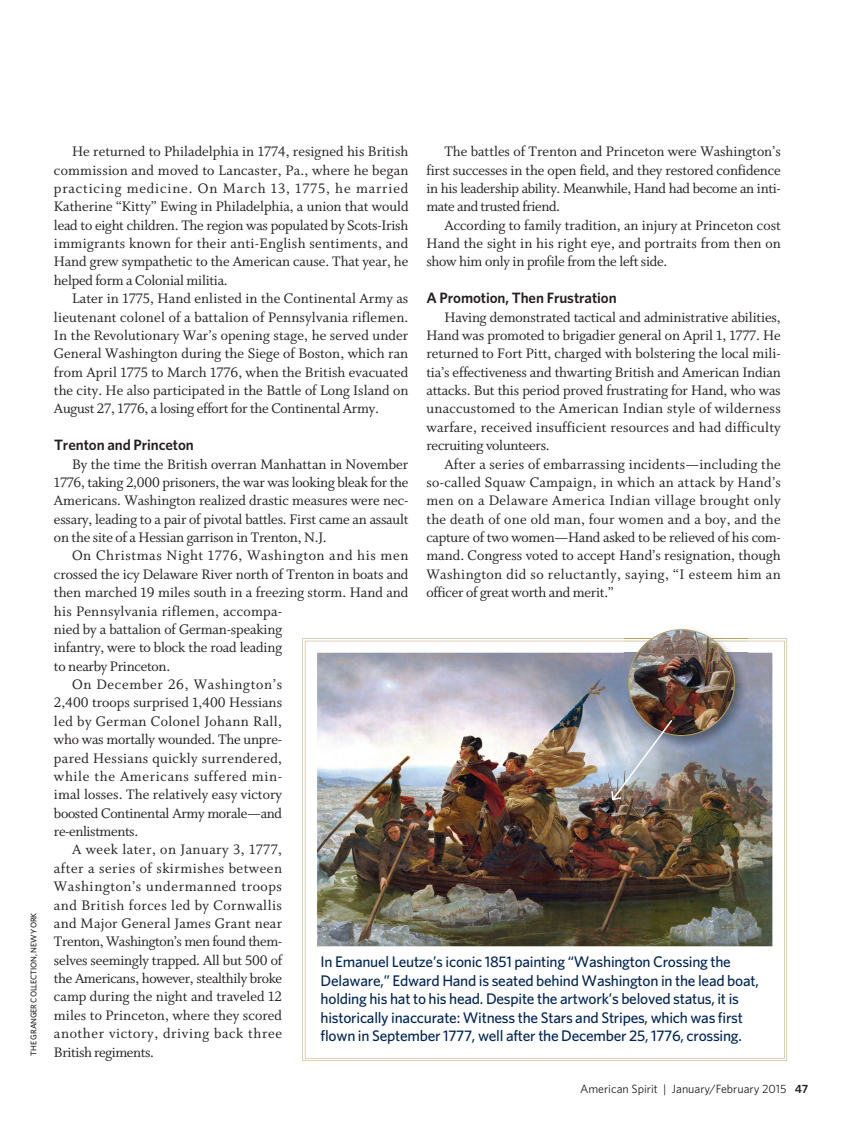
<style>
.page{position:relative;width:864px;height:1134px;background:#fff}
.page>*{position:absolute;margin:0;border:0;box-sizing:border-box;transform-origin:0 0}
.t1{font:15.3px "Whitman Roman LF";color:#231f20}
.t2{font:500 15.3px/18.3px "Whitney";letter-spacing:-.015em;color:#002553}
.t3{font:15.3px "Whitman Roman LF";letter-spacing:.02em;color:#231f20}
.t4{font:15.3px "Whitman Roman LF";letter-spacing:.04em;color:#231f20}
.t5{font:15.3px "Whitman Roman LF";letter-spacing:-.025em;color:#231f20}
.t6{font:15.3px "Whitman Roman LF";letter-spacing:.025em;color:#231f20}
.t7{font:15.3px "Whitman Roman LF";letter-spacing:.03em;color:#231f20}
.t8{font:15.3px "Whitman Roman LF";letter-spacing:-.02em;color:#231f20}
.t9{font:15.3px "Whitman Roman LF";letter-spacing:.055em;color:#231f20}
.t10{font:15.3px "Whitman Roman LF";letter-spacing:.045em;color:#231f20}
.t11{font:600 15px "Whitney";letter-spacing:-.005em;color:#231f20}
.t12{font:12px "Whitney";color:#231f20}
.t13{font:500 8.25px "Whitney";letter-spacing:-.015em;color:#231f20}
.s1{font-weight:600}
</style>
<div class="page">
<svg style="left:302px;top:638px;width:485px;height:423px"></svg>
<svg style="left:305px;top:641px;width:480px;height:417px"></svg>
<img style="left:317px;top:653px;width:455px;height:293px">
<img style="left:624px;top:629px;width:124px;height:121px">
<img style="left:624px;top:638px;width:124px;height:1px">
<img style="left:624px;top:641px;width:124px;height:1px">
<img style="left:629px;top:630px;width:105px;height:105px;border-radius:50%">
<img style="left:610px;top:718px;width:64px;height:83px">
<p class="t13" style="left:31px;top:1056px;width:144px;rotate:-90deg">THE GRANGER COLLECTION, NEW YORK</p>
<p class="t1" style="left:444px;top:146px;width:338px">The battles of Trenton and Princeton were Washington’s</p>
<p class="t1" style="left:426px;top:164px;width:356px">first successes in the open field, and they restored confidence</p>
<p class="t8" style="left:426px;top:183px;width:356px">in his leadership ability. Meanwhile, Hand had become an inti-</p>
<p class="t5" style="left:426px;top:201px;width:135px">mate and trusted friend.</p>
<p class="t1" style="left:444px;top:219px;width:338px">According to family tradition, an injury at Princeton cost</p>
<p class="t1" style="left:426px;top:238px;width:356px">Hand the sight in his right eye, and portraits from then on</p>
<p class="t1" style="left:426px;top:256px;width:243px">show him only in profile from the left side.</p>
<p class="t11" style="left:426px;top:292px;width:192px">A Promotion, Then Frustration</p>
<p class="t1" style="left:444px;top:311px;width:338px">Having demonstrated tactical and administrative abilities,</p>
<p class="t1" style="left:426px;top:330px;width:356px">Hand was promoted to brigadier general on April 1, 1777. He</p>
<p class="t1" style="left:426px;top:348px;width:356px">returned to Fort Pitt, charged with bolstering the local mili-</p>
<p class="t1" style="left:426px;top:366px;width:356px">tia’s effectiveness and thwarting British and American Indian</p>
<p class="t1" style="left:426px;top:385px;width:356px">attacks. But this period proved frustrating for Hand, who was</p>
<p class="t1" style="left:426px;top:403px;width:356px">unaccustomed to the American Indian style of wilderness</p>
<p class="t1" style="left:426px;top:421px;width:356px">warfare, received insufficient resources and had difficulty</p>
<p class="t1" style="left:426px;top:440px;width:125px">recruiting volunteers.</p>
<p class="t1" style="left:444px;top:458px;width:338px">After a series of embarrassing incidents—including the</p>
<p class="t3" style="left:426px;top:477px;width:356px">so-called Squaw Campaign, in which an attack by Hand’s</p>
<p class="t6" style="left:426px;top:495px;width:356px">men on a Delaware America Indian village brought only</p>
<p class="t3" style="left:426px;top:513px;width:356px">the death of one old man, four women and a boy, and the</p>
<p class="t1" style="left:426px;top:532px;width:356px">capture of two women—Hand asked to be relieved of his com-</p>
<p class="t1" style="left:426px;top:550px;width:356px">mand. Congress voted to accept Hand’s resignation, though</p>
<p class="t6" style="left:426px;top:568px;width:356px">Washington did so reluctantly, saying, “I esteem him an</p>
<p class="t1" style="left:426px;top:587px;width:189px">officer of great worth and merit.”</p>
<p class="t1" style="left:72px;top:146px;width:338px">He returned to Philadelphia in 1774, resigned his British</p>
<p class="t1" style="left:54px;top:164px;width:356px">commission and moved to Lancaster, Pa., where he began</p>
<p class="t9" style="left:54px;top:183px;width:356px">practicing medicine. On March 13, 1775, he married</p>
<p class="t1" style="left:54px;top:201px;width:356px">Katherine “Kitty” Ewing in Philadelphia, a union that would</p>
<p class="t1" style="left:54px;top:219px;width:356px">lead to eight children. The region was populated by Scots-Irish</p>
<p class="t3" style="left:54px;top:238px;width:356px">immigrants known for their anti-English sentiments, and</p>
<p class="t1" style="left:54px;top:256px;width:356px">Hand grew sympathetic to the American cause. That year, he</p>
<p class="t1" style="left:54px;top:274px;width:175px">helped form a Colonial militia.</p>
<p class="t1" style="left:72px;top:293px;width:338px">Later in 1775, Hand enlisted in the Continental Army as</p>
<p class="t1" style="left:54px;top:311px;width:356px">lieutenant colonel of a battalion of Pennsylvania riflemen.</p>
<p class="t1" style="left:54px;top:330px;width:356px">In the Revolutionary War’s opening stage, he served under</p>
<p class="t1" style="left:54px;top:348px;width:356px">General Washington during the Siege of Boston, which ran</p>
<p class="t1" style="left:54px;top:366px;width:356px">from April 1775 to March 1776, when the British evacuated</p>
<p class="t1" style="left:54px;top:385px;width:356px">the city. He also participated in the Battle of Long Island on</p>
<p class="t1" style="left:54px;top:403px;width:326px">August 27, 1776, a losing effort for the Continental Army.</p>
<p class="t11" style="left:54px;top:439px;width:141px">Trenton and Princeton</p>
<p class="t1" style="left:72px;top:458px;width:338px">By the time the British overran Manhattan in November</p>
<p class="t1" style="left:54px;top:477px;width:356px">1776, taking 2,000 prisoners, the war was looking bleak for the</p>
<p class="t1" style="left:54px;top:495px;width:356px">Americans. Washington realized drastic measures were nec-</p>
<p class="t1" style="left:54px;top:513px;width:356px">essary, leading to a pair of pivotal battles. First came an assault</p>
<p class="t1" style="left:54px;top:532px;width:274px">on the site of a Hessian garrison in Trenton, N.J.</p>
<p class="t4" style="left:72px;top:550px;width:338px">On Christmas Night 1776, Washington and his men</p>
<p class="t1" style="left:54px;top:568px;width:356px">crossed the icy Delaware River north of Trenton in boats and</p>
<p class="t1" style="left:54px;top:587px;width:356px">then marched 19 miles south in a freezing storm. Hand and</p>
<p class="t3" style="left:54px;top:605px;width:230px">his Pennsylvania riflemen, accompa-</p>
<p class="t1" style="left:54px;top:624px;width:230px">nied by a battalion of German-speaking</p>
<p class="t1" style="left:54px;top:642px;width:230px">infantry, were to block the road leading</p>
<p class="t1" style="left:54px;top:660px;width:118px">to nearby Princeton.</p>
<p class="t10" style="left:72px;top:679px;width:212px">On December 26, Washington’s</p>
<p class="t1" style="left:54px;top:697px;width:230px">2,400 troops surprised 1,400 Hessians</p>
<p class="t6" style="left:54px;top:715px;width:230px">led by German Colonel Johann Rall,</p>
<p class="t1" style="left:54px;top:734px;width:230px">who was mortally wounded. The unpre-</p>
<p class="t3" style="left:54px;top:752px;width:230px">pared Hessians quickly surrendered,</p>
<p class="t4" style="left:54px;top:771px;width:230px">while the Americans suffered min-</p>
<p class="t1" style="left:54px;top:789px;width:230px">imal losses. The relatively easy victory</p>
<p class="t8" style="left:54px;top:807px;width:230px">boosted Continental Army morale—and</p>
<p class="t5" style="left:54px;top:826px;width:86px">re-enlistments.</p>
<p class="t7" style="left:72px;top:844px;width:212px">A week later, on January 3, 1777,</p>
<p class="t7" style="left:54px;top:862px;width:230px">after a series of skirmishes between</p>
<p class="t4" style="left:54px;top:881px;width:230px">Washington’s undermanned troops</p>
<p class="t7" style="left:54px;top:899px;width:230px">and British forces led by Cornwallis</p>
<p class="t3" style="left:54px;top:918px;width:230px">and Major General James Grant near</p>
<p class="t5" style="left:54px;top:936px;width:230px">Trenton, Washington’s men found them-</p>
<p class="t1" style="left:54px;top:954px;width:230px">selves seemingly trapped. All but 500 of</p>
<p class="t5" style="left:54px;top:973px;width:230px">the Americans, however, stealthily broke</p>
<p class="t1" style="left:54px;top:991px;width:230px">camp during the night and traveled 12</p>
<p class="t1" style="left:54px;top:1009px;width:230px">miles to Princeton, where they scored</p>
<p class="t4" style="left:54px;top:1028px;width:230px">another victory, driving back three</p>
<p class="t5" style="left:54px;top:1046px;width:102px">British regiments.</p>
<p class="t2" style="left:321px;top:954px;width:440px">In Emanuel Leutze’s iconic 1851 painting “Washington Crossing the Delaware,” Edward Hand is seated behind Washington in the lead boat, holding his hat to his head. Despite the artwork’s beloved status, it is historically inaccurate: Witness the Stars and Stripes, which was first flown in September 1777, well after the December 25, 1776, crossing.</p>
<p class="t12" style="left:580px;top:1085px;width:230px">American Spirit | January/February 2015 <span class="s1">47</span></p>
</div>
